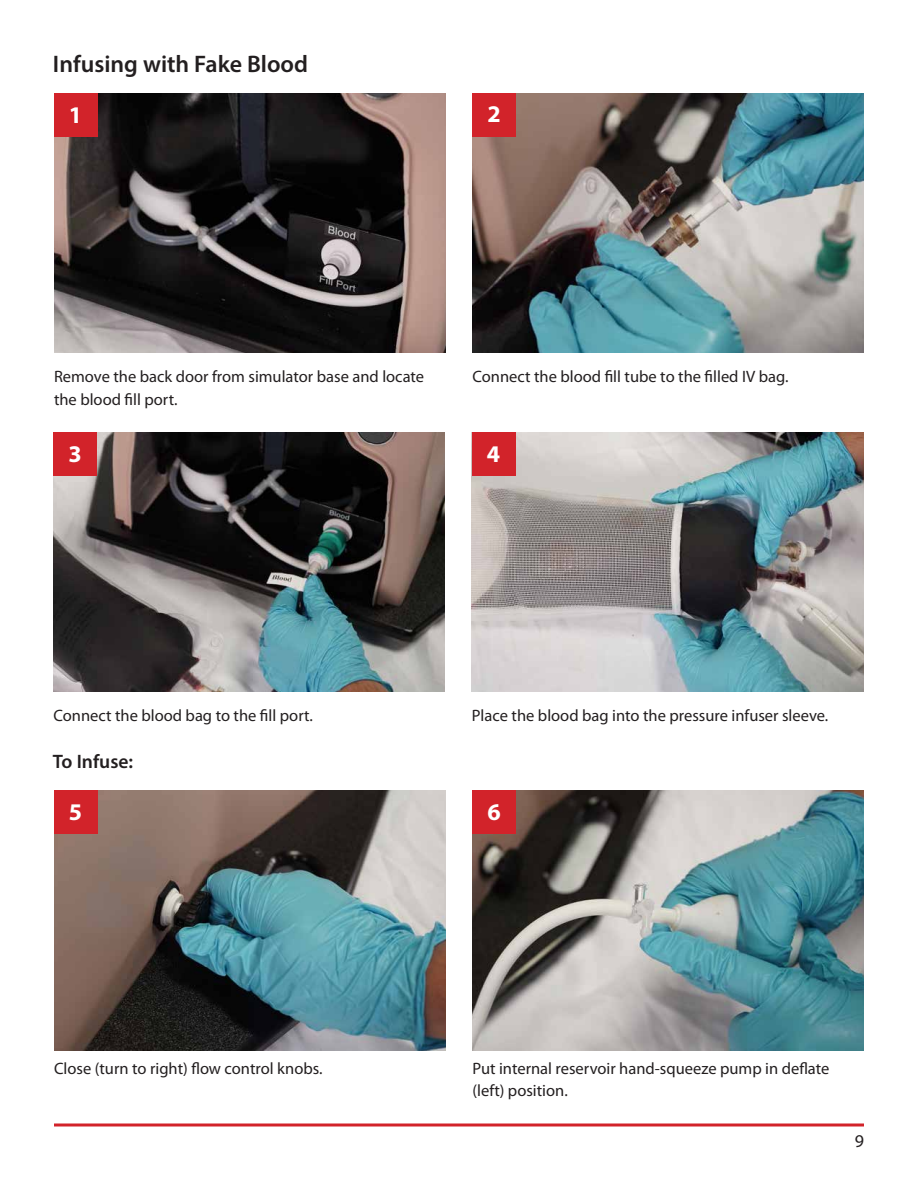
<style>
.page{position:relative;width:918px;height:1188px;background:#fff}
.page>*{position:absolute;margin:0;border:0;box-sizing:border-box;transform-origin:0 0}
.t1{font:600 24px "Myriad Pro";color:#231f20}
.t2{font:700 24px "Myriad Pro";color:#fff}
.t3{font:600 19.5px "Myriad Pro";color:#231f20}
.t4{font:18px "Myriad Pro";color:#231f20}
.t5{font:16.5px/22.5px "Myriad Pro";color:#231f20}
</style>
<div class="page">
<hr style="left:54px;top:1124px;width:810px;height:2px;background:#d2232a">
<img style="left:54px;top:93px;width:392px;height:259px">
<img style="left:53px;top:432px;width:392px;height:260px">
<img style="left:54px;top:791px;width:392px;height:259px">
<img style="left:472px;top:791px;width:392px;height:259px">
<img style="left:472px;top:93px;width:392px;height:259px">
<img style="left:472px;top:432px;width:391px;height:260px">
<div style="left:54px;top:93px;width:43px;height:43px;background:#d2232a"></div>
<div style="left:53px;top:432px;width:44px;height:44px;background:#d2232a"></div>
<div style="left:54px;top:791px;width:43px;height:43px;background:#d2232a"></div>
<div style="left:472px;top:791px;width:44px;height:43px;background:#d2232a"></div>
<div style="left:472px;top:93px;width:44px;height:43px;background:#d2232a"></div>
<div style="left:472px;top:432px;width:43px;height:44px;background:#d2232a"></div>
<h1 class="t1" style="left:53px;top:49px;width:257px">Infusing with Fake Blood</h1>
<h1 class="t2" style="left:69px;top:99px;width:15px">1</h1>
<h1 class="t2" style="left:487px;top:99px;width:15px">2</h1>
<p class="t5" style="left:54px;top:365px;width:372px">Remove the back door from simulator base and locate the blood fill port.</p>
<h1 class="t2" style="left:68px;top:438px;width:15px">3</h1>
<p class="t5" style="left:473px;top:365px;width:317px">Connect the blood fill tube to the filled IV bag.</p>
<h1 class="t2" style="left:487px;top:438px;width:15px">4</h1>
<p class="t5" style="left:53px;top:704px;width:261px">Connect the blood bag to the fill port.</p>
<p class="t3" style="left:53px;top:750px;width:82px">To Infuse:</p>
<p class="t5" style="left:472px;top:704px;width:358px">Place the blood bag into the pressure infuser sleeve.</p>
<h1 class="t2" style="left:69px;top:796px;width:15px">5</h1>
<h1 class="t2" style="left:487px;top:796px;width:15px">6</h1>
<p class="t5" style="left:54px;top:1057px;width:270px">Close (turn to right) flow control knobs.</p>
<p class="t5" style="left:473px;top:1057px;width:358px">Put internal reservoir hand-squeeze pump in deflate (left) position.</p>
<p class="t4" style="left:855px;top:1130px;width:11px">9</p>
</div>
